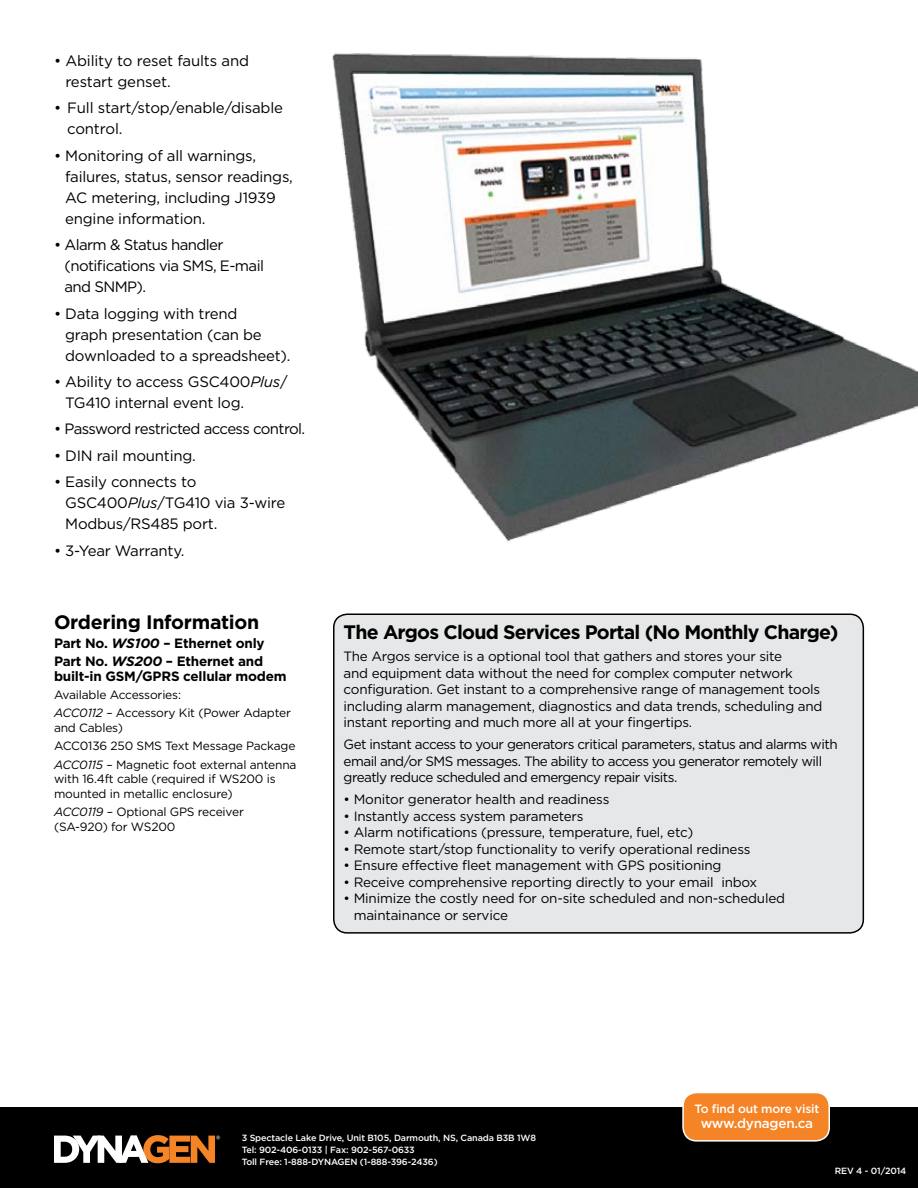
<style>
.page{position:relative;width:918px;height:1188px;background:#fff}
.page>*{position:absolute;margin:0;border:0;box-sizing:border-box;transform-origin:0 0}
.t1{font:700 19.5px "Gotham";letter-spacing:-.04em;color:#000}
.t2{font:700 19.5px "Gotham";letter-spacing:-.015em;color:#000}
.t3{font:15px/21px "Gotham";letter-spacing:-.015em;color:#000}
.t4{font:15px/21px "Gotham";letter-spacing:-.04em;color:#000}
.t5{font:13.5px/16.5px "Gotham";letter-spacing:-.02em;color:#000}
.t6{font:13.5px/16.5px "Gotham";letter-spacing:-.04em;color:#000}
.t7{font:700 13.5px/18.5px "Gotham";letter-spacing:-.015em;color:#000}
.t8{font:500 13.5px "Gotham";letter-spacing:-.015em;color:#fff}
.t9{font:12px/18.5px "Gotham";letter-spacing:-.015em;color:#000}
.t10{font:500 12px "Gotham";letter-spacing:-.015em;color:#fff}
.t11{font:500 9px/12px "Gotham";letter-spacing:-.015em;color:#fff}
.s1{font-style:italic}
</style>
<div class="page">
<div style="left:0;top:1107px;width:918px;height:81px;background:#000"></div>
<div style="left:334px;top:614px;width:529px;height:319px;background:#e6e7e8;border-radius:14px"></div>
<div style="left:333px;top:614px;width:531px;height:320px;border:2px solid #000;border-radius:14px"></div>
<img style="left:332px;top:53px;width:586px;height:489px">
<div style="left:683px;top:1093px;width:146px;height:48px;background:#f58426;border-radius:14px"></div>
<div style="left:682px;top:1092px;width:148px;height:50px;border:2px solid #fff;border-radius:14px"></div>
<svg style="left:54px;top:1135px;width:166px;height:28px"></svg>
<p class="t3" style="left:65px;top:50px;width:185px;text-indent:-11px">• Ability to reset faults and restart genset.</p>
<p class="t3" style="left:67px;top:97px;width:217px;text-indent:-13px">• Full start/stop/enable/disable control.</p>
<p class="t3" style="left:65px;top:145px;width:229px;text-indent:-11px">• Monitoring of all warnings, failures, status, sensor readings,<br>AC metering, including J1939 engine information.</p>
<p class="t4" style="left:64px;top:234px;width:201px;text-indent:-10px">• Alarm &amp; Status handler (notifications via SMS, E-mail and SNMP).</p>
<p class="t3" style="left:65px;top:302px;width:227px;text-indent:-11px">• Data logging with trend<br>graph presentation (can be downloaded to a spreadsheet).</p>
<p class="t3" style="left:65px;top:371px;width:224px;text-indent:-11px">• Ability to access GSC400<span class="s1">Plus</span>/<br>TG410 internal event log.</p>
<p class="t4" style="left:54px;top:418px;width:253px">• Password restricted access control.</p>
<p class="t3" style="left:54px;top:445px;width:143px">• DIN rail mounting.</p>
<p class="t3" style="left:65px;top:471px;width:222px;text-indent:-11px">• Easily connects to<br>GSC400<span class="s1">Plus</span>/TG410 via 3-wire<br>Modbus/RS485 port.</p>
<p class="t3" style="left:54px;top:539px;width:132px">• 3-Year Warranty.</p>
<h1 class="t2" style="left:54px;top:609px;width:207px">Ordering Information</h1>
<p class="t7" style="left:54px;top:633px;width:212px">Part No. <span class="s1">WS100</span> – Ethernet only<br>Part No. <span class="s1">WS200</span> – Ethernet and</p>
<p class="t7" style="left:54px;top:666px;width:234px">built-in GSM/GPRS cellular modem</p>
<p class="t9" style="left:54px;top:685px;width:238px">Available Accessories:<br><span class="s1">ACC0112</span> – Accessory Kit (Power Adapter</p>
<p class="t9" style="left:54px;top:718px;width:244px">and Cables)<br>ACC0136 250 SMS Text Message Package<br><span class="s1">ACC0115</span> – Magnetic foot external antenna</p>
<p class="t9" style="left:54px;top:772px;width:223px;line-height:14.7px">with 16.4ft cable (required if WS200 is mounted in metallic enclosure)</p>
<p class="t9" style="left:54px;top:805px;width:191px;line-height:14.7px"><span class="s1">ACC0119</span> – Optional GPS receiver (SA-920) for WS200</p>
<h1 class="t1" style="left:344px;top:620px;width:496px">The Argos Cloud Services Portal (No Monthly Charge)</h1>
<p class="t5" style="left:344px;top:648px;width:480px">The Argos service is a optional tool that gathers and stores your site<br>and equipment data without the need for complex computer network configuration. Get instant to a comprehensive range of management tools including alarm management, diagnostics and data trends, scheduling and instant reporting and much more all at your fingertips.</p>
<p class="t6" style="left:344px;top:736px;width:496px">Get instant access to your generators critical parameters, status and alarms with email and/or SMS messages. The ability to access you generator remotely will greatly reduce scheduled and emergency repair visits.</p>
<p class="t5" style="left:344px;top:791px;width:267px">• Monitor generator health and readiness</p>
<p class="t5" style="left:344px;top:807px;width:241px">• Instantly access system parameters</p>
<p class="t5" style="left:344px;top:824px;width:351px">• Alarm notifications (pressure, temperature, fuel, etc)</p>
<p class="t5" style="left:344px;top:840px;width:408px">• Remote start/stop functionality to verify operational rediness</p>
<p class="t5" style="left:344px;top:857px;width:379px">• Ensure effective fleet management with GPS positioning</p>
<p class="t5" style="left:344px;top:873px;width:415px">• Receive comprehensive reporting directly to your email inbox</p>
<p class="t5" style="left:354px;top:890px;width:433px;text-indent:-10px">• Minimize the costly need for on-site scheduled and non-scheduled maintainance or service</p>
<p class="t10" style="left:694px;top:1101px;width:127px">To find out more visit</p>
<p class="t8" style="left:701px;top:1114px;width:114px">www.dynagen.ca</p>
<p class="t11" style="left:242px;top:1131px;width:296px">3 Spectacle Lake Drive, Unit B105, Darmouth, NS, Canada B3B 1W8<br>Tel: 902-406-0133 | Fax: 902-567-0633<br>Toll Free: 1-888-DYNAGEN (1-888-396-2436)</p>
<p class="t11" style="left:835px;top:1165px;width:73px">REV 4 - 01/2014</p>
</div>
